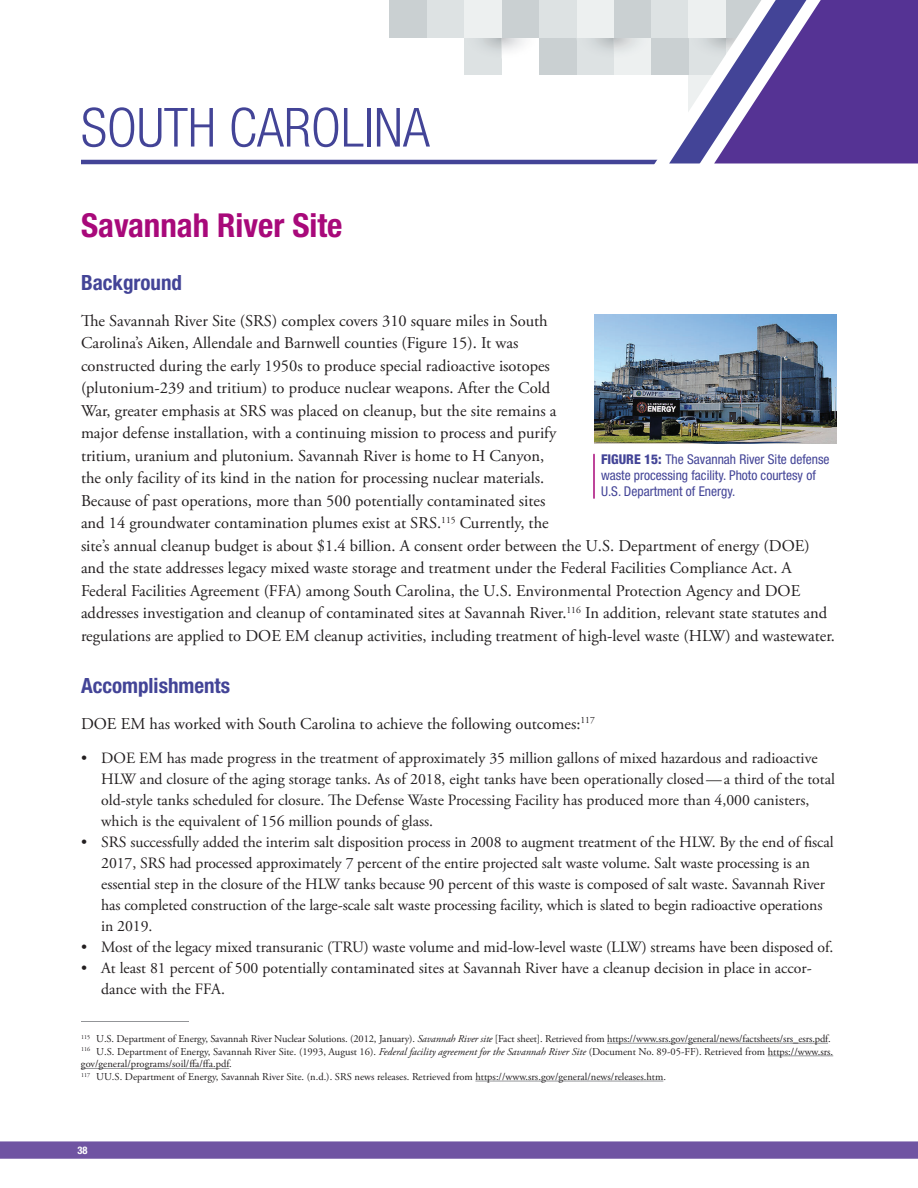
<style>
.page{position:relative;width:918px;height:1188px;background:#fff}
.page>*{position:absolute;margin:0;border:0;box-sizing:border-box;transform-origin:0 0}
.t1{font:300 condensed 54px "Helvetica Neue LT Pro";color:#434497}
.t2{font:700 condensed 33px "Helvetica Neue LT Pro";color:#a8097a}
.t3{font:700 condensed 21px "Helvetica Neue LT Pro";color:#434497}
.t4{font:16.5px/22.5px "Adobe Garamond Pro";color:#231f20}
.t5{font:15.75px/21px "Adobe Garamond Pro";letter-spacing:-.005em;color:#231f20}
.t6{font:condensed 13.5px/16.2px "Helvetica Neue LT Pro";color:#434497}
.t7{font:10.5px/12.6px "Adobe Garamond Pro";color:#231f20}
.t8{font:700 condensed 10.5px "Helvetica Neue LT Pro";color:#fff}
.s1{font-style:italic}
.s2{font-weight:800}
</style>
<div class="page">
<svg style="left:0;top:1141px;width:918px;height:18px;background:#755aa5"></svg>
<hr style="left:81px;top:160px;width:716px;height:4px;background:#434497">
<hr style="left:81px;top:1021px;width:108px;height:1px;background:#939598">
<hr style="left:607px;top:1043px;width:221px;height:1px;background:#939598">
<hr style="left:768px;top:1056px;width:65px;height:1px;background:#939598">
<hr style="left:81px;top:1068px;width:148px;height:1px;background:#939598">
<hr style="left:475px;top:1081px;width:188px;height:1px;background:#939598">
<img style="left:594px;top:315px;width:243px;height:129px">
<hr style="left:593px;top:454px;width:2px;height:44px;background:#a8097a">
<div style="left:614px;top:38px;width:37px;height:37px;background:#edf0f0"></div>
<div style="left:576px;top:38px;width:38px;height:37px;background:#dde2e3"></div>
<div style="left:539px;top:38px;width:37px;height:37px;background:#cad0d2"></div>
<div style="left:464px;top:38px;width:37px;height:37px;background:#dde2e3"></div>
<img style="left:576px;top:38px;width:60px;height:21px">
<img style="left:464px;top:17px;width:75px;height:42px;border-radius:50%">
<img style="left:464px;top:38px;width:37px;height:21px">
<div style="left:614px;top:0;width:37px;height:38px;background:#cad0d2"></div>
<div style="left:576px;top:0;width:38px;height:38px;background:#edf0f0"></div>
<div style="left:539px;top:0;width:37px;height:38px;background:#dde2e3"></div>
<div style="left:501px;top:0;width:38px;height:38px;background:#cad0d2"></div>
<div style="left:464px;top:0;width:37px;height:38px;background:#edf0f0"></div>
<div style="left:427px;top:0;width:37px;height:38px;background:#dde2e3"></div>
<div style="left:389px;top:0;width:38px;height:38px;background:#cad0d2"></div>
<svg style="left:636px;top:0;width:45px;height:165px"></svg>
<svg style="left:681px;top:0;width:237px;height:164px;background:#7863aa"></svg>
<h1 class="t1" style="left:81px;top:96px;width:350px">SOUTH CAROLINA</h1>
<h2 class="t2" style="left:81px;top:214px;width:263px">Savannah River Site</h2>
<p class="t3" style="left:81px;top:275px;width:103px">Background</p>
<p class="t4" style="left:81px;top:311px;width:755px">The Savannah River Site (SRS) complex covers 310 square miles in South<br>Carolina’s Aiken, Allendale and Barnwell counties (Figure 15). It was<br>constructed during the early 1950s to produce special radioactive isotopes<br>(plutonium-239 and tritium) to produce nuclear weapons. After the Cold<br>War, greater emphasis at SRS was placed on cleanup, but the site remains a<br>major defense installation, with a continuing mission to process and purify<br>tritium, uranium and plutonium. Savannah River is home to H Canyon,<br>the only facility of its kind in the nation for processing nuclear materials.<br>Because of past operations, more than 500 potentially contaminated sites<br>and 14 groundwater contamination plumes exist at SRS.<sup>115</sup> Currently, the<br>site’s annual cleanup budget is about $1.4 billion. A consent order between the U.S. Department of energy (DOE) and the state addresses legacy mixed waste storage and treatment under the Federal Facilities Compliance Act. A Federal Facilities Agreement (FFA) among South Carolina, the U.S. Environmental Protection Agency and DOE addresses investigation and cleanup of contaminated sites at Savannah River.<sup>116</sup> In addition, relevant state statutes and regulations are applied to DOE EM cleanup activities, including treatment of high-level waste (HLW) and wastewater.</p>
<p class="t3" style="left:81px;top:678px;width:151px">Accomplishments</p>
<p class="t4" style="left:81px;top:714px;width:515px">DOE EM has worked with South Carolina to achieve the following outcomes:<sup>117</sup></p>
<p class="t5" style="left:101px;top:749px;width:735px;text-indent:-20px">• DOE EM has made progress in the treatment of approximately 35 million gallons of mixed hazardous and radioactive HLW and closure of the aging storage tanks. As of 2018, eight tanks have been operationally closed — a third of the total old-style tanks scheduled for closure. The Defense Waste Processing Facility has produced more than 4,000 canisters, which is the equivalent of 156 million pounds of glass.</p>
<p class="t5" style="left:101px;top:833px;width:734px;text-indent:-20px">• SRS successfully added the interim salt disposition process in 2008 to augment treatment of the HLW. By the end of fiscal 2017, SRS had processed approximately 7 percent of the entire projected salt waste volume. Salt waste processing is an essential step in the closure of the HLW tanks because 90 percent of this waste is composed of salt waste. Savannah River has completed construction of the large-scale salt waste processing facility, which is slated to begin radioactive operations in 2019.</p>
<p class="t5" style="left:81px;top:938px;width:754px">• Most of the legacy mixed transuranic (TRU) waste volume and mid-low-level waste (LLW) streams have been disposed of.</p>
<p class="t5" style="left:101px;top:959px;width:712px;text-indent:-20px">• At least 81 percent of 500 potentially contaminated sites at Savannah River have a cleanup decision in place in accor&shy;dance with the FFA.</p>
<p class="t7" style="left:81px;top:1033px;width:754px"><sup>115</sup> U.S. Department of Energy, Savannah River Nuclear Solutions. (2012, January). <span class="s1">Savannah River site</span> [Fact sheet]. Retrieved from https://www.srs.gov/general/news/factsheets/srs_esrs.pdf.<br><sup>116</sup> U.S. Department of Energy, Savannah River Site. (1993, August 16). <span class="s1">Federal facility agreement for the Savannah River Site</span> (Document No. 89-05-FF). Retrieved from https://www.srs. gov/general/programs/soil/ffa/ffa.pdf.<br><sup>117</sup> UU.S. Department of Energy, Savannah River Site. (n.d.). SRS news releases. Retrieved from https://www.srs.gov/general/news/releases.htm.</p>
<p class="t6" style="left:601px;top:452px;width:230px"><span class="s2">FIGURE 15:</span> The Savannah River Site defense waste processing facility. Photo courtesy of<br>U.S. Department of Energy.</p>
<p class="t8" style="left:77px;top:1146px;width:12px">38</p>
</div>
